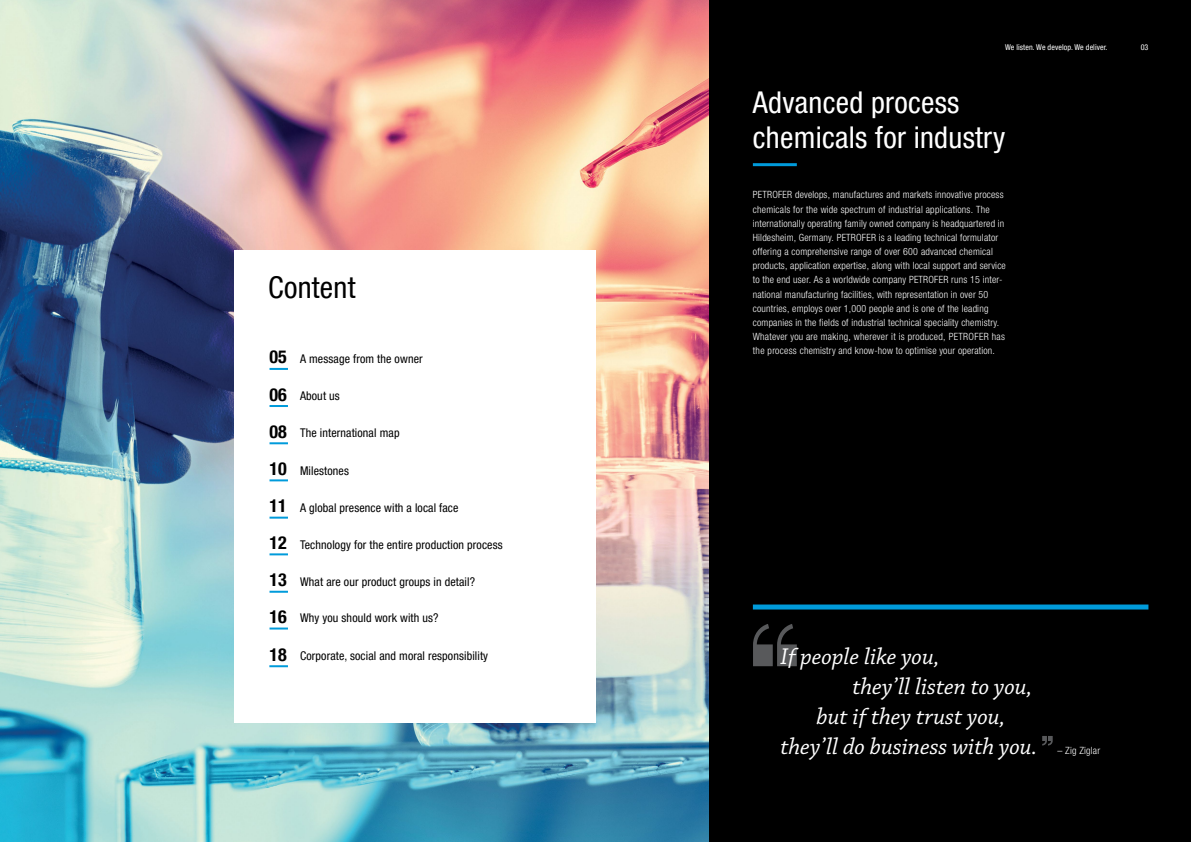
<style>
.page{position:relative;width:1191px;height:842px;background:#fff}
.page>*{position:absolute;margin:0;border:0;box-sizing:border-box;transform-origin:0 0}
.t1{font:condensed 30px/35px "Helvetica Neue LTW1 G";letter-spacing:.01em;color:#fff}
.t2{font:condensed 30px "Helvetica Neue LTW1 G";letter-spacing:.01em;color:#000}
.t3{font:italic 24px "Chaparral Pro";color:#fff}
.t4{font:condensed 12px "Helvetica Neue LTW1 G";letter-spacing:.01em;color:#000}
.t5{font:300 condensed 10px/14.2px "Helvetica Neue LTW1 G";letter-spacing:.02em;color:#fff}
.t6{font:condensed 8px "Helvetica Neue LTW1 G";letter-spacing:.01em;color:#fff}
.s1{font-weight:700;font-size:18px}
</style>
<div class="page">
<div style="left:709px;top:0;width:482px;height:842px;background:#000"></div>
<img style="left:0;top:0;width:709px;height:842px">
<div style="left:234px;top:250px;width:361px;height:472px;background:#fff"></div>
<div style="left:753px;top:604px;width:395px;height:5px;background:#009bdb"></div>
<hr style="left:753px;top:163px;width:44px;height:3px;background:#009bdb">
<svg style="left:753px;top:624px;width:44px;height:42px"></svg>
<svg style="left:1042px;top:736px;width:10px;height:9px"></svg>
<svg style="left:269px;top:405px;width:19px;height:2px"></svg>
<svg style="left:269px;top:368px;width:19px;height:2px"></svg>
<svg style="left:269px;top:442px;width:19px;height:2px"></svg>
<svg style="left:269px;top:517px;width:19px;height:2px"></svg>
<svg style="left:269px;top:479px;width:19px;height:2px"></svg>
<svg style="left:269px;top:553px;width:19px;height:2px"></svg>
<svg style="left:269px;top:627px;width:19px;height:2px"></svg>
<svg style="left:269px;top:591px;width:19px;height:2px"></svg>
<svg style="left:269px;top:665px;width:19px;height:2px"></svg>
<h1 class="t2" style="left:268px;top:269px;width:89px">Content</h1>
<p class="t4" style="left:269px;top:352px;width:155px"><span class="s1">05</span> A message from the owner</p>
<p class="t4" style="left:269px;top:389px;width:72px"><span class="s1">06</span> About us</p>
<p class="t4" style="left:269px;top:426px;width:132px"><span class="s1">08</span> The international map</p>
<p class="t4" style="left:269px;top:463px;width:81px"><span class="s1">10</span> Milestones</p>
<p class="t4" style="left:269px;top:500px;width:191px"><span class="s1">11</span> A global presence with a local face</p>
<p class="t4" style="left:269px;top:538px;width:235px"><span class="s1">12</span> Technology for the entire production process</p>
<p class="t4" style="left:269px;top:575px;width:207px"><span class="s1">13</span> What are our product groups in detail?</p>
<p class="t4" style="left:269px;top:610px;width:171px"><span class="s1">16</span> Why you should work with us?</p>
<p class="t4" style="left:269px;top:649px;width:220px"><span class="s1">18</span> Corporate, social and moral responsibility</p>
<p class="t6" style="left:1005px;top:42px;width:104px">We listen. We develop. We deliver.</p>
<p class="t6" style="left:1140px;top:42px;width:9px">03</p>
<h1 class="t1" style="left:753px;top:85px;width:254px">Advanced process chemicals for industry</h1>
<p class="t5" style="left:753px;top:188px;width:254px">PETROFER develops, manufactures and markets innovative process chemicals for the wide spectrum of industrial applications. The internationally operating family owned company is headquartered in Hildesheim, Germany. PETROFER is a leading technical formulator offering a comprehensive range of over 600 advanced chemical products, application expertise, along with local support and service to the end user. As a worldwide company PETROFER runs 15 inter&shy;national manufacturing facilities, with representation in over 50 countries, employs over 1,000 people and is one of the leading companies in the fields of industrial technical speciality chemistry.<br>Whatever you are making, wherever it is produced, PETROFER has the process chemistry and know-how to optimise your operation.</p>
<h2 class="t3" style="left:780px;top:643px;width:161px">If people like you,</h2>
<h2 class="t3" style="left:852px;top:673px;width:182px">they’ll listen to you,</h2>
<h2 class="t3" style="left:816px;top:703px;width:190px">but if they trust you,</h2>
<h2 class="t3" style="left:780px;top:733px;width:258px">they’ll do business with you.</h2>
<p class="t5" style="left:1057px;top:743px;width:44px">– Zig Ziglar</p>
</div>
